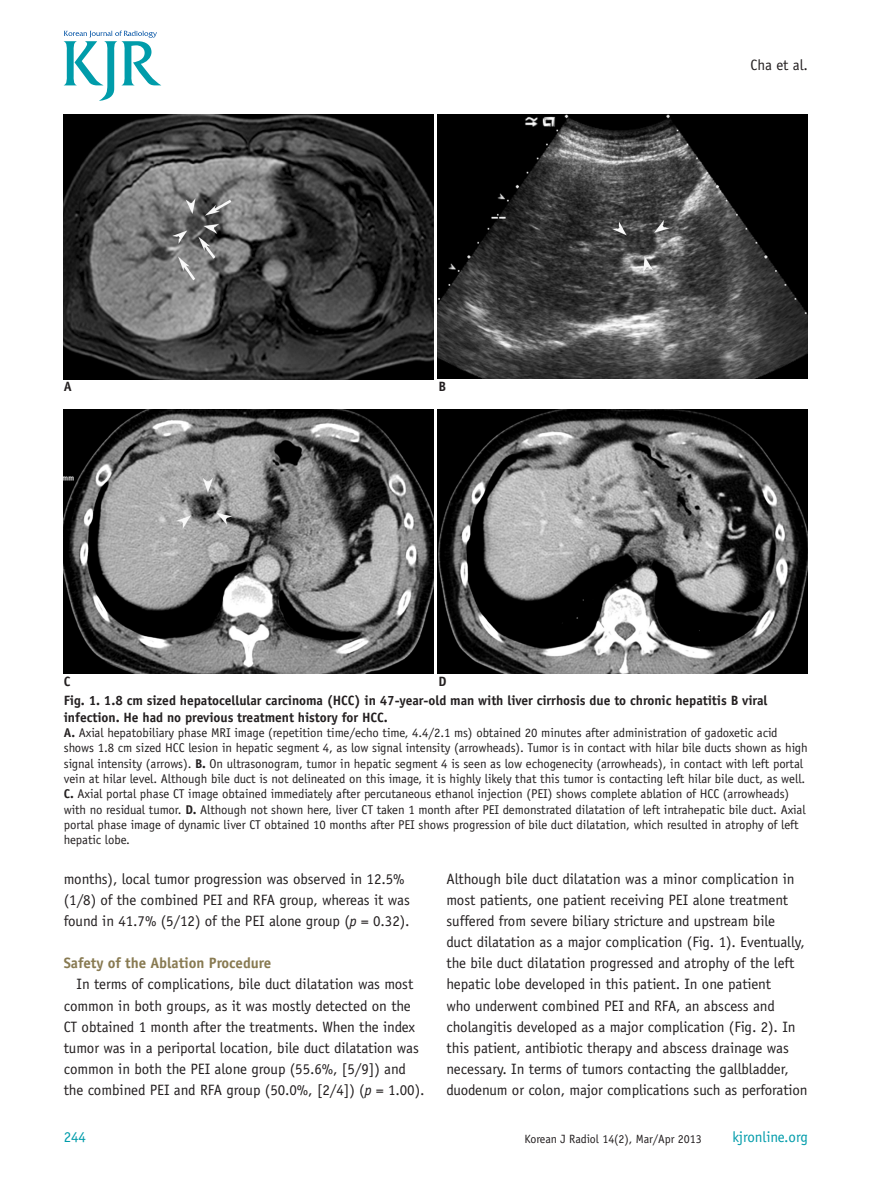
<style>
.page{position:relative;width:893px;height:1191px;background:#fff}
.page>*{position:absolute;margin:0;border:0;box-sizing:border-box;transform-origin:0 0}
.t1{font:15px/21px "Officina Sans Std";letter-spacing:-.005em;color:#231f20}
.t2{font:700 15px "Officina Sans Std";letter-spacing:-.005em;color:#887a51}
.t3{font:15px "Officina Sans Std";letter-spacing:-.005em;color:#009caa}
.t4{font:700 13.5px/19.5px "Officina Sans Std";letter-spacing:-.005em;color:#231f20}
.t5{font:12.75px/15.3px "Officina Sans Std";letter-spacing:-.005em;color:#231f20}
.t6{font:12px "Officina Sans Std";letter-spacing:-.005em;color:#231f20}
.s1{font-weight:700}
.s2{font-style:italic}
</style>
<div class="page">
<svg style="left:64px;top:31px;width:97px;height:70px"></svg>
<img style="left:64px;top:115px;width:370px;height:264px">
<img style="left:64px;top:410px;width:370px;height:263px">
<img style="left:438px;top:115px;width:370px;height:263px">
<img style="left:438px;top:410px;width:370px;height:263px">
<p class="t4" style="left:64px;top:376px;width:10px">A</p>
<p class="t4" style="left:439px;top:376px;width:9px">B</p>
<p class="t1" style="left:750px;top:54px;width:59px">Cha et al.</p>
<p class="t4" style="left:64px;top:671px;width:8px">C</p>
<p class="t4" style="left:64px;top:671px;width:705px;text-indent:375px">D<br>Fig. 1. 1.8 cm sized hepatocellular carcinoma (HCC) in 47-year-old man with liver cirrhosis due to chronic hepatitis B viral</p>
<p class="t4" style="left:64px;top:707px;width:326px">infection. He had no previous treatment history for HCC.</p>
<p class="t5" style="left:64px;top:725px;width:746px"><span class="s1">A.</span> Axial hepatobiliary phase MRI image (repetition time/echo time, 4.4/2.1 ms) obtained 20 minutes after administration of gadoxetic acid shows 1.8 cm sized HCC lesion in hepatic segment 4, as low signal intensity (arrowheads). Tumor is in contact with hilar bile ducts shown as high signal intensity (arrows). <span class="s1">B.</span> On ultrasonogram, tumor in hepatic segment 4 is seen as low echogenecity (arrowheads), in contact with left portal vein at hilar level. Although bile duct is not delineated on this image, it is highly likely that this tumor is contacting left hilar bile duct, as well.<br><span class="s1">C.</span> Axial portal phase CT image obtained immediately after percutaneous ethanol injection (PEI) shows complete ablation of HCC (arrowheads) with no residual tumor. <span class="s1">D.</span> Although not shown here, liver CT taken 1 month after PEI demonstrated dilatation of left intrahepatic bile duct. Axial portal phase image of dynamic liver CT obtained 10 months after PEI shows progression of bile duct dilatation, which resulted in atrophy of left hepatic lobe.</p>
<p class="t1" style="left:64px;top:869px;width:348px">months), local tumor progression was observed in 12.5% (1/8) of the combined PEI and RFA group, whereas it was found in 41.7% (5/12) of the PEI alone group (<span class="s2">p</span> = 0.32).</p>
<p class="t2" style="left:64px;top:954px;width:209px">Safety of the Ablation Procedure</p>
<p class="t1" style="left:64px;top:974px;width:362px;text-indent:13px">In terms of complications, bile duct dilatation was most common in both groups, as it was mostly detected on the CT obtained 1 month after the treatments. When the index tumor was in a periportal location, bile duct dilatation was common in both the PEI alone group (55.6%, [5/9]) and the combined PEI and RFA group (50.0%, [2/4]) (<span class="s2">p</span> = 1.00).</p>
<p class="t3" style="left:64px;top:1128px;width:24px">244</p>
<p class="t1" style="left:446px;top:869px;width:363px">Although bile duct dilatation was a minor complication in most patients, one patient receiving PEI alone treatment suffered from severe biliary stricture and upstream bile<br>duct dilatation as a major complication (Fig. 1). Eventually, the bile duct dilatation progressed and atrophy of the left hepatic lobe developed in this patient. In one patient<br>who underwent combined PEI and RFA, an abscess and cholangitis developed as a major complication (Fig. 2). In this patient, antibiotic therapy and abscess drainage was necessary. In terms of tumors contacting the gallbladder, duodenum or colon, major complications such as perforation</p>
<p class="t6" style="left:524px;top:1132px;width:179px">Korean J Radiol 14(2), Mar/Apr 2013</p>
<p class="t3" style="left:732px;top:1128px;width:77px">kjronline.org</p>
</div>
